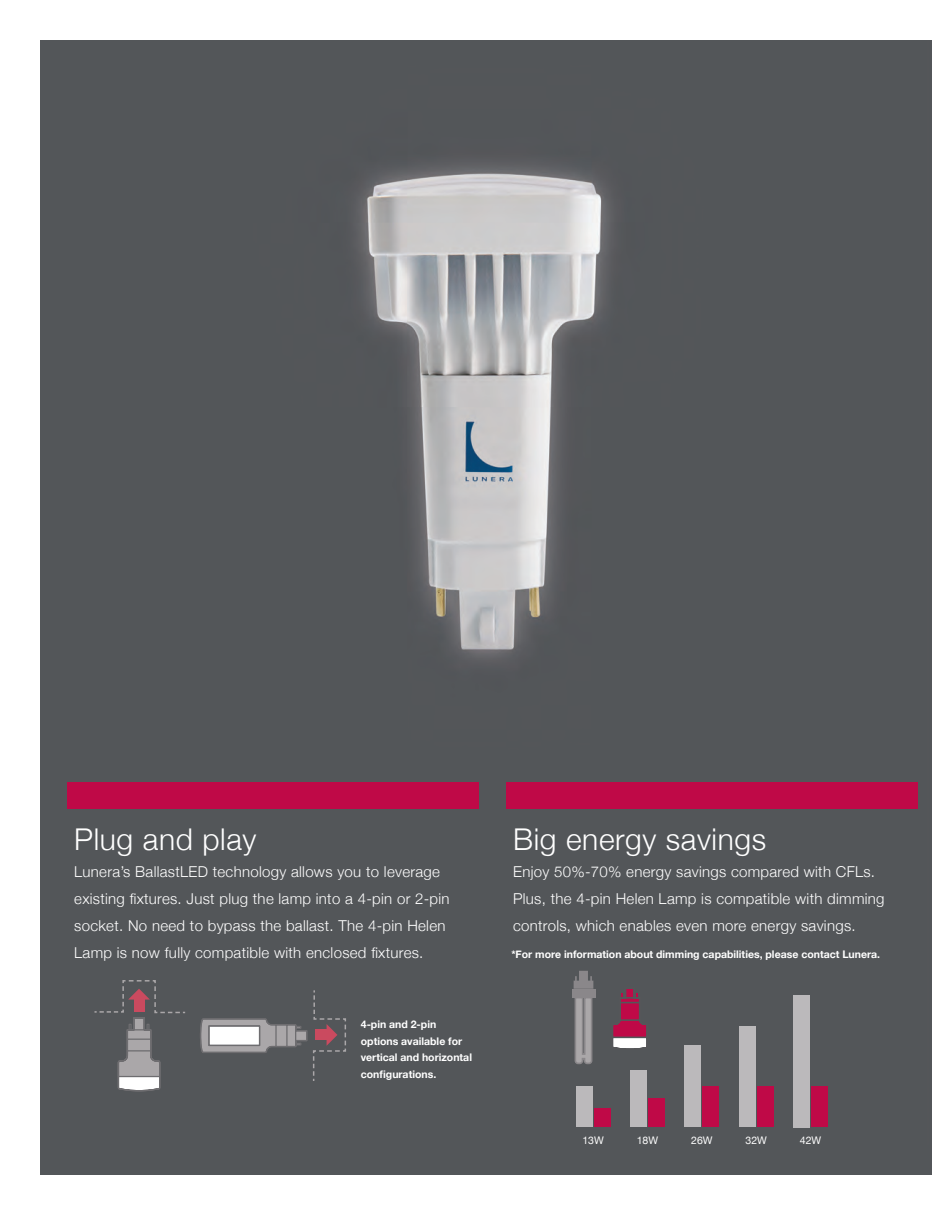
<style>
.page{position:relative;width:945px;height:1215px;background:#fff}
.page>*{position:absolute;margin:0;border:0;box-sizing:border-box;transform-origin:0 0}
.body_headline{font:300 30px "Helvetica Neue";letter-spacing:.02em;color:#fff}
.body{font:300 15px/27px "Helvetica Neue";letter-spacing:.02em;color:#fff}
.t1{font:700 10.5px/16.5px "Helvetica Neue";color:#fff}
.COVER{font:10.5px "Helvetica Neue";color:#fff}
</style>
<div class="page">
<div style="left:40px;top:40px;width:892px;height:1134px;background:#535659"></div>
<svg style="left:93px;top:979px;width:94px;height:113px;background:#69696c"></svg>
<div style="left:134px;top:998px;width:10px;height:13px;background:#ca4a5f"></div>
<svg style="left:199px;top:989px;width:148px;height:94px;background:#6a6b6e"></svg>
<div style="left:315px;top:1030px;width:13px;height:10px;background:#ca4a5f"></div>
<div style="left:68px;top:782px;width:411px;height:27px;background:#bf0947"></div>
<div style="left:506px;top:782px;width:412px;height:27px;background:#bf0947"></div>
<svg style="left:574px;top:971px;width:19px;height:18px"></svg>
<div style="left:572px;top:989px;width:23px;height:8px;background:#8a878a"></div>
<svg style="left:574px;top:997px;width:19px;height:68px"></svg>
<svg style="left:612px;top:987px;width:36px;height:63px;background:#944f68"></svg>
<div style="left:811px;top:1086px;width:17px;height:41px;background:#bf0947"></div>
<div style="left:793px;top:995px;width:17px;height:132px;background:#bbb9bb"></div>
<div style="left:757px;top:1086px;width:16px;height:41px;background:#bf0947"></div>
<div style="left:739px;top:1027px;width:16px;height:100px;background:#bbb9bb"></div>
<div style="left:703px;top:1086px;width:16px;height:41px;background:#bf0947"></div>
<div style="left:685px;top:1045px;width:16px;height:82px;background:#bbb9bb"></div>
<div style="left:648px;top:1099px;width:17px;height:28px;background:#bf0947"></div>
<div style="left:630px;top:1071px;width:17px;height:56px;background:#bbb9bb"></div>
<div style="left:594px;top:1108px;width:16px;height:19px;background:#bf0947"></div>
<div style="left:576px;top:1086px;width:16px;height:41px;background:#bbb9bb"></div>
<svg style="left:360px;top:162px;width:250px;height:497px;background:#949597"></svg>
<p class="body_headline" style="left:74px;top:815px;width:184px">Plug and play</p>
<p class="body" style="left:74px;top:857px;width:377px">Lunera’s BallastLED technology allows you to leverage existing fixtures. Just plug the lamp into a 4-pin or 2-pin socket. No need to bypass the ballast. The 4-pin Helen Lamp is now fully compatible with enclosed fixtures.</p>
<h3 class="t1" style="left:361px;top:1016px;width:113px">4-pin and 2-pin options available for vertical and horizontal configurations.</h3>
<p class="body_headline" style="left:513px;top:815px;width:255px">Big energy savings</p>
<p class="body" style="left:513px;top:857px;width:373px">Enjoy 50%-70% energy savings compared with CFLs.<br>Plus, the 4-pin Helen Lamp is compatible with dimming controls, which enables even more energy savings.</p>
<h3 class="t1" style="left:511px;top:946px;width:370px">*For more information about dimming capabilities, please contact Lunera.</h3>
<p class="COVER" style="left:582px;top:1133px;width:23px">13W</p>
<p class="COVER" style="left:637px;top:1133px;width:23px">18W</p>
<p class="COVER" style="left:691px;top:1133px;width:23px">26W</p>
<p class="COVER" style="left:746px;top:1133px;width:23px">32W</p>
<p class="COVER" style="left:800px;top:1133px;width:23px">42W</p>
</div>
